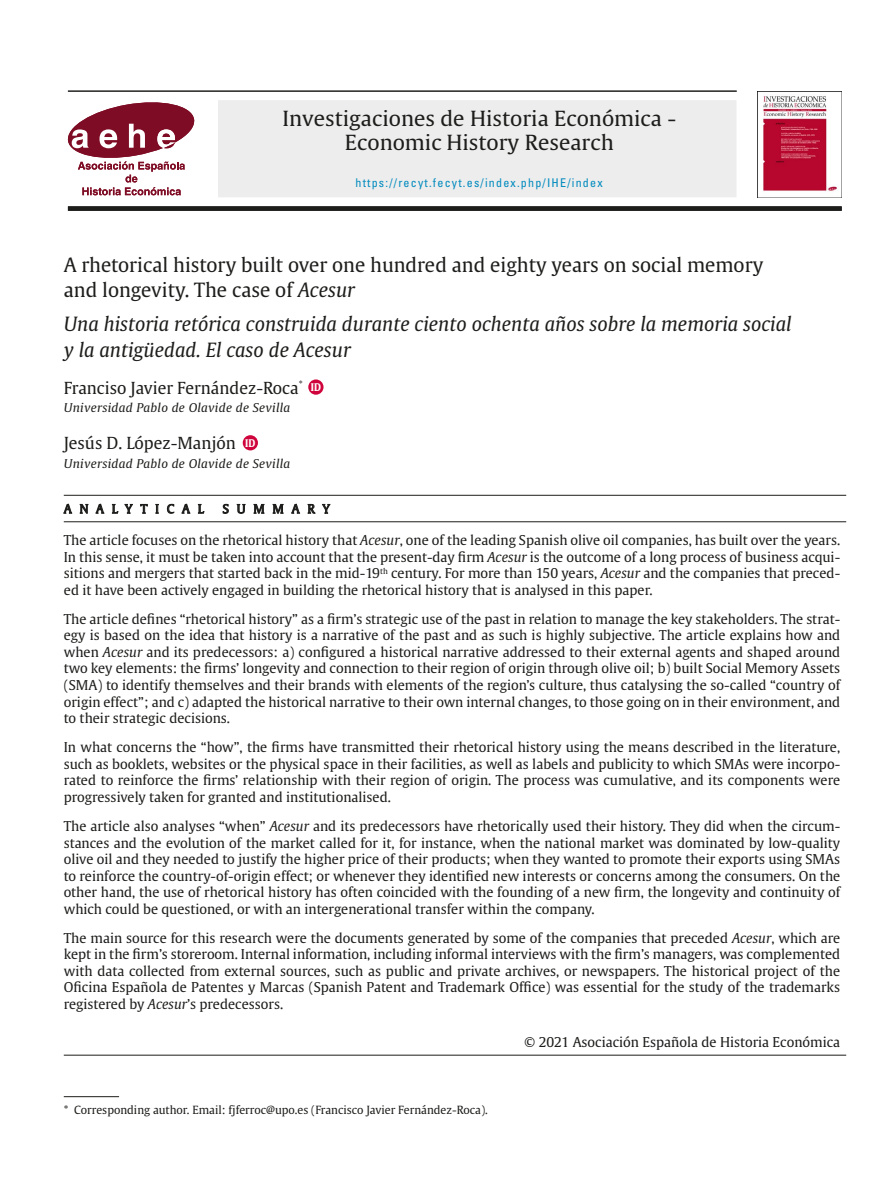
<style>
.page{position:relative;width:893px;height:1191px;background:#fff}
.page>*{position:absolute;margin:0;border:0;box-sizing:border-box;transform-origin:0 0}
.t1{font:20.7px/23.7px "Gulliver RM";color:#1d1d1b;text-align:center}
.Titulo_summary{font:italic 19.5px/25.5px "Gulliver";color:#1d1d1b}
.Titulo_summary-2{font:19.5px/25.5px "Gulliver";color:#1d1d1b}
.t2{font:16.5px "Gulliver";color:#1d1d1b}
.Texto_resumen_artícu{font:13.5px/16.5px "Gulliver";color:#1d1d1b;text-align:justify}
.t3{font:italic 12px "Gulliver";letter-spacing:.02em;color:#1d1d1b;scale:1.05 1}
.t4{font:condensed 12px "Univers";letter-spacing:.1em;color:#008abe}
.t5{font:12px "Gulliver";letter-spacing:.66em;color:#1d1d1b}
.Notas{font:11.25px "Gulliver";color:#1d1d1b}
.t6{font:700 10.5px "Gulliver";color:#fff;scale:.9 1}
.s1{font-style:italic}
</style>
<div class="page">
<img style="left:758px;top:91px;width:84px;height:106px">
<hr style="left:68px;top:91px;width:669px;height:1px;background:#1d1d1b">
<div style="left:218px;top:100px;width:518px;height:97px;background:#ededed"></div>
<svg style="left:68px;top:102px;width:126px;height:93px"></svg>
<div style="left:68px;top:206px;width:774px;height:5px;background:#1d1d1b"></div>
<hr style="left:64px;top:495px;width:782px;height:1px;background:#1d1d1b">
<hr style="left:64px;top:521px;width:782px;height:1px;background:#1d1d1b">
<hr style="left:64px;top:1055px;width:782px;height:1px;background:#1d1d1b">
<svg style="left:64px;top:504px;width:8px;height:9px"></svg>
<svg style="left:80px;top:504px;width:8px;height:9px"></svg>
<svg style="left:96px;top:504px;width:8px;height:9px"></svg>
<svg style="left:112px;top:504px;width:6px;height:9px"></svg>
<svg style="left:125px;top:504px;width:8px;height:9px"></svg>
<svg style="left:141px;top:504px;width:6px;height:9px"></svg>
<svg style="left:156px;top:504px;width:2px;height:9px"></svg>
<svg style="left:167px;top:504px;width:7px;height:9px"></svg>
<svg style="left:182px;top:504px;width:8px;height:9px"></svg>
<svg style="left:198px;top:504px;width:6px;height:9px"></svg>
<svg style="left:223px;top:504px;width:5px;height:9px"></svg>
<svg style="left:237px;top:504px;width:8px;height:9px"></svg>
<svg style="left:254px;top:504px;width:10px;height:9px"></svg>
<svg style="left:273px;top:504px;width:10px;height:9px"></svg>
<svg style="left:292px;top:504px;width:8px;height:9px"></svg>
<svg style="left:308px;top:504px;width:7px;height:9px"></svg>
<svg style="left:322px;top:504px;width:8px;height:9px"></svg>
<hr style="left:64px;top:1096px;width:55px;height:1px;background:#1d1d1b">
<svg style="left:308px;top:379px;width:16px;height:16px"></svg>
<div style="left:243px;top:435px;width:15px;height:15px;background:#d0043c;border-radius:50%"></div>
<h1 class="t1" style="left:282px;top:107px;width:395px">Investigaciones de Historia Económica -<br>Economic History Research</h1>
<p class="t4" style="left:355px;top:175px;width:249px">https://recyt.fecyt.es/index.php/IHE/index</p>
<p class="Titulo_summary-2" style="left:64px;top:252px;width:701px">A rhetorical history built over one hundred and eighty years on social memory and longevity. The case of <span class="s1">Acesur</span></p>
<p class="Titulo_summary" style="left:64px;top:311px;width:729px">Una historia retórica construida durante ciento ochenta años sobre la memoria social y la antigüedad. El caso de Acesur</p>
<p class="t2" style="left:64px;top:377px;width:246px">Franciso Javier Fernández-Roca<sup>*</sup><sup>1</sup></p>
<p class="t3" style="left:64px;top:401px;width:217px">Universidad Pablo de Olavide de Sevilla</p>
<p class="t2" style="left:64px;top:433px;width:174px">Jesús D. López-Manjón</p>
<p class="t3" style="left:64px;top:456px;width:217px">Universidad Pablo de Olavide de Sevilla</p>
<p class="t5" style="left:64px;top:501px;width:142px">ANALYTICAL</p>
<p class="t5" style="left:223px;top:501px;width:109px">SUMMARY</p>
<p class="Texto_resumen_artícu" style="left:64px;top:532px;width:778px">The article focuses on the rhetorical history that <span class="s1">Acesur</span>, one of the leading Spanish olive oil companies, has built over the years.<br>In this sense, it must be taken into account that the present-day firm <span class="s1">Acesur</span> is the outcome of a long process of business acqui&shy;sitions and mergers that started back in the mid-19<sup>th</sup> century. For more than 150 years, <span class="s1">Acesur</span> and the companies that preced&shy;ed it have been actively engaged in building the rhetorical history that is analysed in this paper.</p>
<p class="Texto_resumen_artícu" style="left:64px;top:611px;width:778px">The article defines “rhetorical history” as a firm’s strategic use of the past in relation to manage the key stakeholders. The strat&shy;egy is based on the idea that history is a narrative of the past and as such is highly subjective. The article explains how and when <span class="s1">Acesur</span> and its predecessors: a) configured a historical narrative addressed to their external agents and shaped around two key elements: the firms’ longevity and connection to their region of origin through olive oil; b) built Social Memory Assets (SMA) to identify themselves and their brands with elements of the region’s culture, thus catalysing the so-called “country of origin effect”; and c) adapted the historical narrative to their own internal changes, to those going on in their environment, and to their strategic decisions.</p>
<p class="Texto_resumen_artícu" style="left:64px;top:739px;width:778px">In what concerns the “how”, the firms have transmitted their rhetorical history using the means described in the literature, such as booklets, websites or the physical space in their facilities, as well as labels and publicity to which SMAs were incorpo&shy;rated to reinforce the firms’ relationship with their region of origin. The process was cumulative, and its components were progressively taken for granted and institutionalised.</p>
<p class="Texto_resumen_artícu" style="left:64px;top:818px;width:778px">The article also analyses “when” <span class="s1">Acesur</span> and its predecessors have rhetorically used their history. They did when the circum&shy;stances and the evolution of the market called for it, for instance, when the national market was dominated by low-quality olive oil and they needed to justify the higher price of their products; when they wanted to promote their exports using SMAs to reinforce the country-of-origin effect; or whenever they identified new interests or concerns among the consumers. On the other hand, the use of rhetorical history has often coincided with the founding of a new firm, the longevity and continuity of which could be questioned, or with an intergenerational transfer within the company.</p>
<p class="Texto_resumen_artícu" style="left:64px;top:929px;width:778px">The main source for this research were the documents generated by some of the companies that preceded <span class="s1">Acesur</span>, which are kept in the firm’s storeroom. Internal information, including informal interviews with the firm’s managers, was complemented with data collected from external sources, such as public and private archives, or newspapers. The historical project of the Oficina Española de Patentes y Marcas (Spanish Patent and Trademark Office) was essential for the study of the trademarks registered by <span class="s1">Acesur</span>’s predecessors.</p>
<p class="Texto_resumen_artícu" style="left:525px;top:1033px;width:317px">© 2021 Asociación Española de Historia Económica</p>
<p class="t6" style="left:311px;top:380px;width:13px">ID</p>
<p class="t6" style="left:245px;top:436px;width:13px">ID</p>
<p class="Notas" style="left:64px;top:1103px;width:426px">* Corresponding author. Email: fjferroc@upo.es (Francisco Javier Fernández-Roca).</p>
</div>
